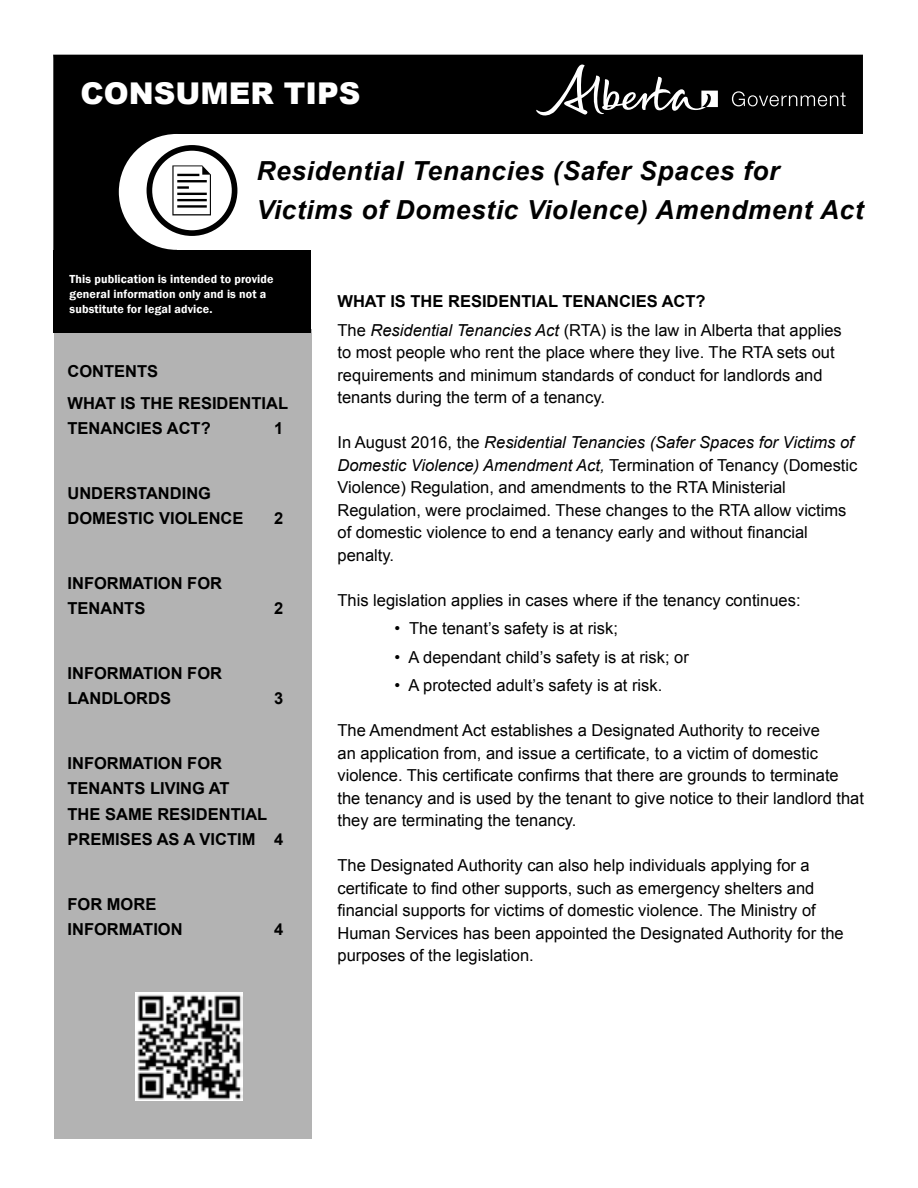
<style>
.page{position:relative;width:918px;height:1188px;background:#fff}
.page>*{position:absolute;margin:0;border:0;box-sizing:border-box;transform-origin:0 0}
.body{font:900 30px "Arial";color:#fff}
.t1{font:italic 700 26.25px/39px "Arial";letter-spacing:.025em;color:#000}
.body-2{font:16.5px/22.5px "Arial";color:#000}
.heading{font:700 16.5px/25.5px "Arial";color:#000}
.t2{font:600 12px/15px "Franklin Gothic";letter-spacing:.01em;color:#fff}
.s1{font-style:italic}
</style>
<div class="page">
<div style="left:54px;top:329px;width:258px;height:810px;background:#b3b3b3"></div>
<div style="left:53px;top:55px;width:810px;height:195px;background:#000"></div>
<div style="left:119px;top:134px;width:116px;height:116px;background:#fff;border-radius:50%"></div>
<div style="left:177px;top:134px;width:686px;height:116px;background:#fff"></div>
<div style="left:53px;top:250px;width:258px;height:83px;background:#000"></div>
<div style="left:147px;top:145px;width:90px;height:91px;border:6px solid #000;border-radius:50%"></div>
<img style="left:135px;top:993px;width:108px;height:108px">
<svg style="left:536px;top:60px;width:310px;height:69px;background:#1a1a1a"></svg>
<svg style="left:89px;top:210px;width:31px;height:1px"></svg>
<p class="body" style="left:80px;top:71px;width:281px">CONSUMER TIPS</p>
<p class="t1" style="left:256px;top:152px;width:609px">Residential Tenancies (Safer Spaces for<br>Victims of Domestic Violence) Amendment Act</p>
<p class="t2" style="left:70px;top:272px;width:205px">This publication is intended to provide general information only and is not a substitute for legal advice.</p>
<p class="heading" style="left:68px;top:358px;width:92px">CONTENTS</p>
<p class="heading" style="left:68px;top:391px;width:222px">WHAT IS THE RESIDENTIAL<br>TENANCIES ACT?</p>
<p class="heading" style="left:274px;top:416px;width:11px">1</p>
<p class="heading" style="left:68px;top:481px;width:178px">UNDERSTANDING<br>DOMESTIC VIOLENCE</p>
<p class="heading" style="left:68px;top:571px;width:156px">INFORMATION FOR<br>TENANTS</p>
<p class="heading" style="left:68px;top:661px;width:156px">INFORMATION FOR<br>LANDLORDS</p>
<p class="heading" style="left:274px;top:506px;width:11px">2</p>
<p class="heading" style="left:274px;top:596px;width:11px">2</p>
<p class="heading" style="left:274px;top:686px;width:11px">3</p>
<p class="heading" style="left:68px;top:751px;width:218px">INFORMATION FOR<br>TENANTS LIVING AT<br>THE SAME RESIDENTIAL<br>PREMISES AS A VICTIM 4</p>
<p class="heading" style="left:68px;top:892px;width:117px">FOR MORE<br>INFORMATION</p>
<p class="heading" style="left:274px;top:917px;width:11px">4</p>
<p class="heading" style="left:338px;top:289px;width:370px">WHAT IS THE RESIDENTIAL TENANCIES ACT?</p>
<p class="body-2" style="left:338px;top:319px;width:506px">The <span class="s1">Residential Tenancies Act</span> (RTA) is the law in Alberta that applies to most people who rent the place where they live. The RTA sets out requirements and minimum standards of conduct for landlords and tenants during the term of a tenancy.</p>
<p class="body-2" style="left:338px;top:431px;width:521px">In August 2016, the <span class="s1">Residential Tenancies (Safer Spaces for Victims of Domestic Violence) Amendment Act,</span> Termination of Tenancy (Domestic Violence) Regulation, and amendments to the RTA Ministerial Regulation, were proclaimed. These changes to the RTA allow victims of domestic violence to end a tenancy early and without financial penalty.</p>
<p class="body-2" style="left:338px;top:589px;width:465px">This legislation applies in cases where if the tenancy continues:</p>
<p class="body-2" style="left:394px;top:617px;width:225px">• The tenant’s safety is at risk;</p>
<p class="body-2" style="left:395px;top:646px;width:296px">• A dependant child’s safety is at risk; or</p>
<p class="body-2" style="left:395px;top:674px;width:269px">• A protected adult’s safety is at risk.</p>
<p class="body-2" style="left:338px;top:719px;width:528px">The Amendment Act establishes a Designated Authority to receive<br>an application from, and issue a certificate, to a victim of domestic violence. This certificate confirms that there are grounds to terminate the tenancy and is used by the tenant to give notice to their landlord that they are terminating the tenancy.</p>
<p class="body-2" style="left:338px;top:854px;width:508px">The Designated Authority can also help individuals applying for a certificate to find other supports, such as emergency shelters and financial supports for victims of domestic violence. The Ministry of Human Services has been appointed the Designated Authority for the purposes of the legislation.</p>
</div>
